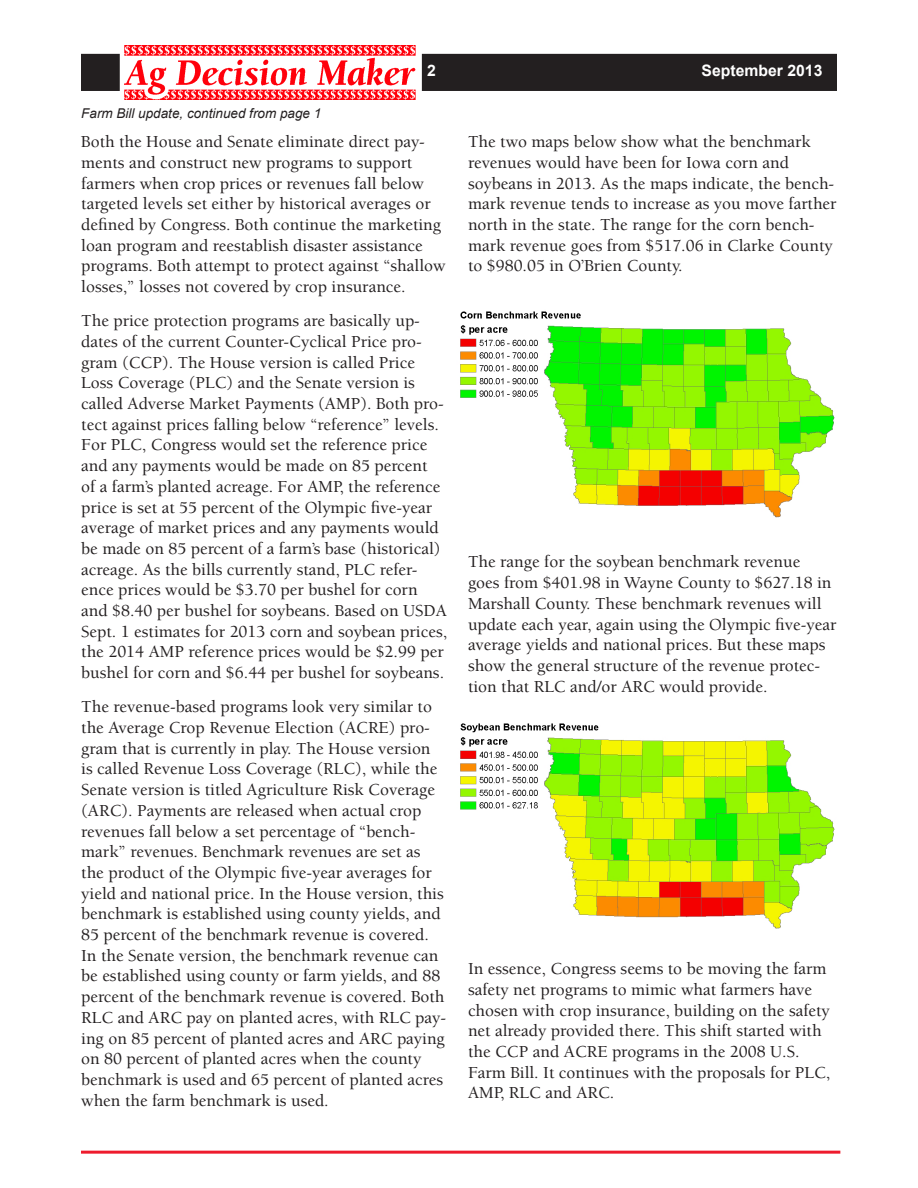
<style>
.page{position:relative;width:918px;height:1188px;background:#fff}
.page>*{position:absolute;margin:0;border:0;box-sizing:border-box;transform-origin:0 0}
.t1{font:500 17.25px/20.7px "Berkeley Std";color:#231f20}
.Subhead_1{font:700 15.75px "Arial";color:#fff}
.t2{font:italic 13.5px "Arial";color:#231f20}
</style>
<div class="page">
<div style="left:423px;top:55px;width:413px;height:34px;background:#231f20"></div>
<div style="left:422px;top:54px;width:415px;height:37px;border:3px solid #231f20"></div>
<div style="left:82px;top:55px;width:36px;height:34px;background:#231f20"></div>
<div style="left:81px;top:54px;width:39px;height:37px;border:3px solid #231f20"></div>
<img style="left:125px;top:45px;width:291px;height:54px">
<hr style="left:81px;top:1151px;width:759px;height:3px;background:#ee1b2d">
<img style="left:460px;top:311px;width:375px;height:207px">
<img style="left:460px;top:723px;width:375px;height:206px">
<p class="Subhead_1" style="left:427px;top:60px;width:10px">2</p>
<p class="Subhead_1" style="left:702px;top:60px;width:122px">September 2013</p>
<p class="t2" style="left:81px;top:104px;width:242px">Farm Bill update, continued from page 1</p>
<p class="t1" style="left:81px;top:132px;width:366px">Both the House and Senate eliminate direct pay&shy;ments and construct new programs to support farmers when crop prices or revenues fall below targeted levels set either by historical averages or defined by Congress. Both continue the marketing loan program and reestablish disaster assistance programs. Both attempt to protect against “shallow losses,” losses not covered by crop insurance.</p>
<p class="t1" style="left:81px;top:311px;width:367px">The price protection programs are basically up&shy;dates of the current Counter-Cyclical Price pro&shy;gram (CCP). The House version is called Price Loss Coverage (PLC) and the Senate version is called Adverse Market Payments (AMP). Both pro&shy;tect against prices falling below “reference” levels.<br>For PLC, Congress would set the reference price and any payments would be made on 85 percent<br>of a farm’s planted acreage. For AMP, the reference price is set at 55 percent of the Olympic five-year average of market prices and any payments would be made on 85 percent of a farm’s base (historical) acreage. As the bills currently stand, PLC refer&shy;ence prices would be $3.70 per bushel for corn and $8.40 per bushel for soybeans. Based on USDA Sept. 1 estimates for 2013 corn and soybean prices, the 2014 AMP reference prices would be $2.99 per bushel for corn and $6.44 per bushel for soybeans.</p>
<p class="t1" style="left:81px;top:697px;width:367px">The revenue-based programs look very similar to the Average Crop Revenue Election (ACRE) pro&shy;gram that is currently in play. The House version is called Revenue Loss Coverage (RLC), while the Senate version is titled Agriculture Risk Coverage (ARC). Payments are released when actual crop revenues fall below a set percentage of “bench&shy;mark” revenues. Benchmark revenues are set as the product of the Olympic five-year averages for yield and national price. In the House version, this benchmark is established using county yields, and 85 percent of the benchmark revenue is covered.<br>In the Senate version, the benchmark revenue can be established using county or farm yields, and 88 percent of the benchmark revenue is covered. Both RLC and ARC pay on planted acres, with RLC pay&shy;ing on 85 percent of planted acres and ARC paying on 80 percent of planted acres when the county benchmark is used and 65 percent of planted acres when the farm benchmark is used.</p>
<p class="t1" style="left:468px;top:132px;width:370px">The two maps below show what the benchmark revenues would have been for Iowa corn and soybeans in 2013. As the maps indicate, the bench&shy;mark revenue tends to increase as you move farther north in the state. The range for the corn bench&shy;mark revenue goes from $517.06 in Clarke County to $980.05 in O’Brien County.</p>
<p class="t1" style="left:468px;top:552px;width:370px">The range for the soybean benchmark revenue<br>goes from $401.98 in Wayne County to $627.18 in Marshall County. These benchmark revenues will update each year, again using the Olympic five-year average yields and national prices. But these maps show the general structure of the revenue protec&shy;tion that RLC and/or ARC would provide.</p>
<p class="t1" style="left:468px;top:959px;width:364px">In essence, Congress seems to be moving the farm safety net programs to mimic what farmers have chosen with crop insurance, building on the safety net already provided there. This shift started with the CCP and ACRE programs in the 2008 U.S.<br>Farm Bill. It continues with the proposals for PLC, AMP, RLC and ARC.</p>
</div>
